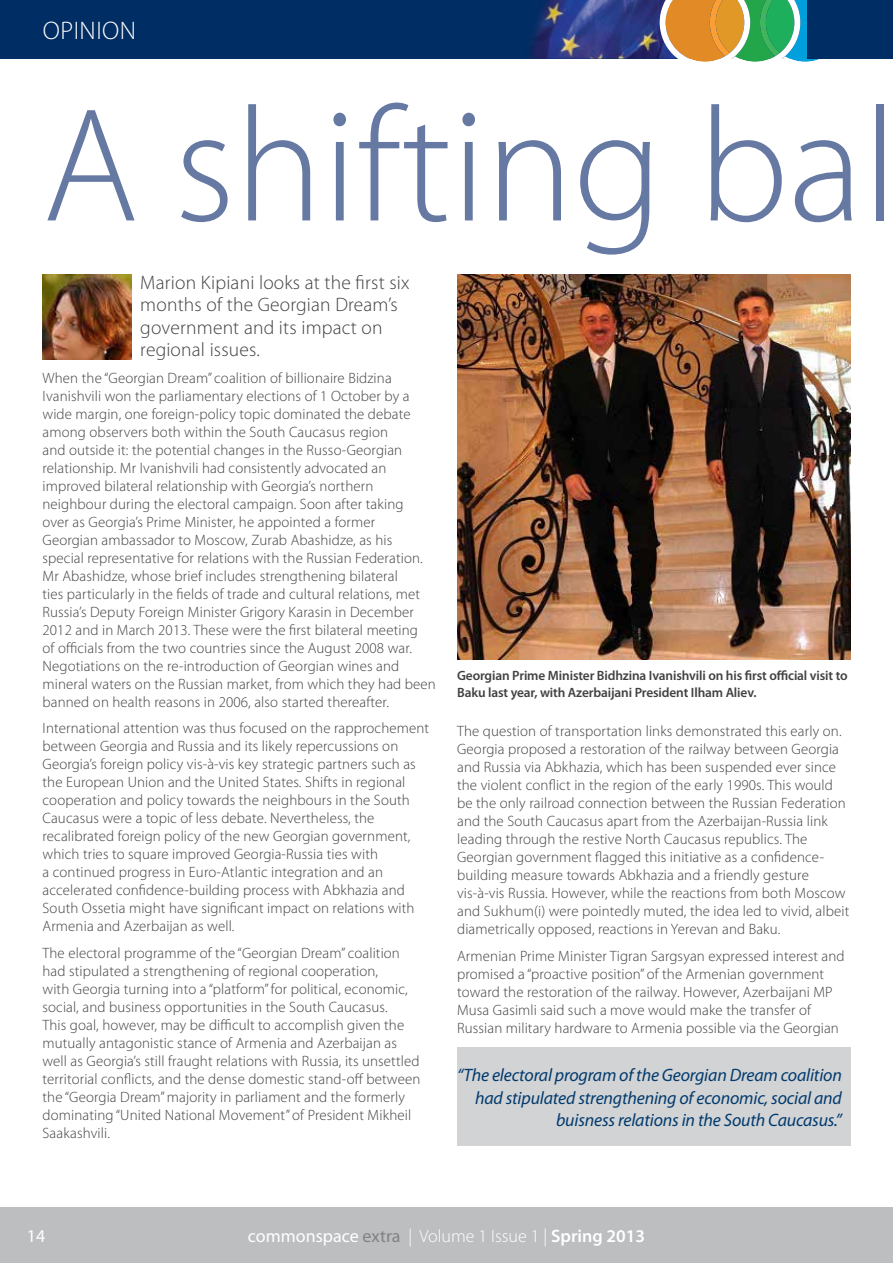
<style>
.page{position:relative;width:893px;height:1263px;background:#fff}
.page>*{position:absolute;margin:0;border:0;box-sizing:border-box;transform-origin:0 0}
.t1{font:300 163.5px "Myriad Pro";color:#6679a3}
.t2{font:300 25.5px "Myriad Pro";letter-spacing:.02em;color:#fff}
.t3{font:300 19.5px/22.5px "Myriad Pro";letter-spacing:.01em;color:#414142}
.t4{font:italic 18px/22.5px "Myriad Pro";letter-spacing:-.01em;color:#023a6e;text-align:right}
.t5{font:300 18px "Myriad Pro";color:#fff}
.t6{font:18px "Myriad Pro";color:#fff}
.t7{font:300 15px/18px "Myriad Pro";letter-spacing:.01em;color:#414142}
.t8{font:600 13.5px/16.5px "Myriad Pro";letter-spacing:-.01em;color:#414142}
.s1{font-weight:400}
.s2{font-weight:400;color:#808285}
.s3{font-weight:600}
</style>
<div class="page">
<div style="left:0;top:1208px;width:893px;height:55px;background:#bcbec0"></div>
<div style="left:0;top:0;width:823px;height:59px;background:#002d63"></div>
<img style="left:530px;top:0;width:130px;height:59px">
<svg style="left:660px;top:0;width:159px;height:62px;background:#9aa869"></svg>
<div style="left:808px;top:0;width:85px;height:59px;background:#002d63"></div>
<img style="left:43px;top:274px;width:89px;height:85px">
<img style="left:457px;top:274px;width:393px;height:385px">
<div style="left:457px;top:1047px;width:393px;height:99px;background:#d1d3d4"></div>
<h2 class="t2" style="left:43px;top:16px;width:95px">OPINION</h2>
<h1 class="t1" style="left:43px;top:76px;width:856px">A shifting bal</h1>
<h3 class="t3" style="left:140px;top:271px;width:271px">Marion Kipiani looks at the first six months of the Georgian Dream’s government and its impact on regional issues.</h3>
<p class="t7" style="left:43px;top:369px;width:395px">When the “Georgian Dream” coalition of billionaire Bidzina Ivanishvili won the parliamentary elections of 1 October by a wide margin, one foreign-policy topic dominated the debate among observers both within the South Caucasus region<br>and outside it: the potential changes in the Russo-Georgian relationship. Mr Ivanishvili had consistently advocated an improved bilateral relationship with Georgia’s northern neighbour during the electoral campaign. Soon after taking<br>over as Georgia’s Prime Minister, he appointed a former<br>Georgian ambassador to Moscow, Zurab Abashidze, as his special representative for relations with the Russian Federation.<br>Mr Abashidze, whose brief includes strengthening bilateral<br>ties particularly in the fields of trade and cultural relations, met Russia’s Deputy Foreign Minister Grigory Karasin in December 2012 and in March 2013. These were the first bilateral meeting<br>of officials from the two countries since the August 2008 war.<br>Negotiations on the re-introduction of Georgian wines and mineral waters on the Russian market, from which they had been banned on health reasons in 2006, also started thereafter.</p>
<p class="t7" style="left:43px;top:720px;width:388px">International attention was thus focused on the rapprochement between Georgia and Russia and its likely repercussions on Georgia’s foreign policy vis-à-vis key strategic partners such as the European Union and the United States. Shifts in regional cooperation and policy towards the neighbours in the South Caucasus were a topic of less debate. Nevertheless, the recalibrated foreign policy of the new Georgian government, which tries to square improved Georgia-Russia ties with<br>a continued progress in Euro-Atlantic integration and an accelerated confidence-building process with Abkhazia and South Ossetia might have significant impact on relations with Armenia and Azerbaijan as well.</p>
<p class="t7" style="left:43px;top:944px;width:379px">The electoral programme of the “Georgian Dream” coalition had stipulated a strengthening of regional cooperation,<br>with Georgia turning into a “platform” for political, economic, social, and business opportunities in the South Caucasus.<br>This goal, however, may be difficult to accomplish given the mutually antagonistic stance of Armenia and Azerbaijan as well as Georgia’s still fraught relations with Russia, its unsettled territorial conflicts, and the dense domestic stand-off between the “Georgia Dream” majority in parliament and the formerly dominating “United National Movement” of President Mikheil Saakashvili.</p>
<p class="t8" style="left:457px;top:668px;width:392px">Georgian Prime Minister Bidhzina Ivanishvili on his first official visit to<br>Baku last year, with Azerbaijani President Ilham Aliev.</p>
<p class="t7" style="left:457px;top:722px;width:394px">The question of transportation links demonstrated this early on.<br>Georgia proposed a restoration of the railway between Georgia and Russia via Abkhazia, which has been suspended ever since the violent conflict in the region of the early 1990s. This would be the only railroad connection between the Russian Federation and the South Caucasus apart from the Azerbaijan-Russia link leading through the restive North Caucasus republics. The Georgian government flagged this initiative as a confidence&shy;building measure towards Abkhazia and a friendly gesture vis-à-vis Russia. However, while the reactions from both Moscow and Sukhum(i) were pointedly muted, the idea led to vivid, albeit diametrically opposed, reactions in Yerevan and Baku.</p>
<p class="t7" style="left:457px;top:947px;width:389px">Armenian Prime Minister Tigran Sargsyan expressed interest and promised a “proactive position” of the Armenian government toward the restoration of the railway. However, Azerbaijani MP Musa Gasimli said such a move would make the transfer of Russian military hardware to Armenia possible via the Georgian</p>
<p class="t4" style="left:457px;top:1064px;width:386px">“The electoral program of the Georgian Dream coalition had stipulated strengthening of economic, social and buisness relations in the South Caucasus.”</p>
<p class="t6" style="left:27px;top:1226px;width:20px">14</p>
<p class="t5" style="left:248px;top:1226px;width:399px"><span class="s1">commonspace</span> <span class="s2">extra</span> | Volume 1 Issue 1 | <span class="s3">Spring 2013</span></p>
</div>
